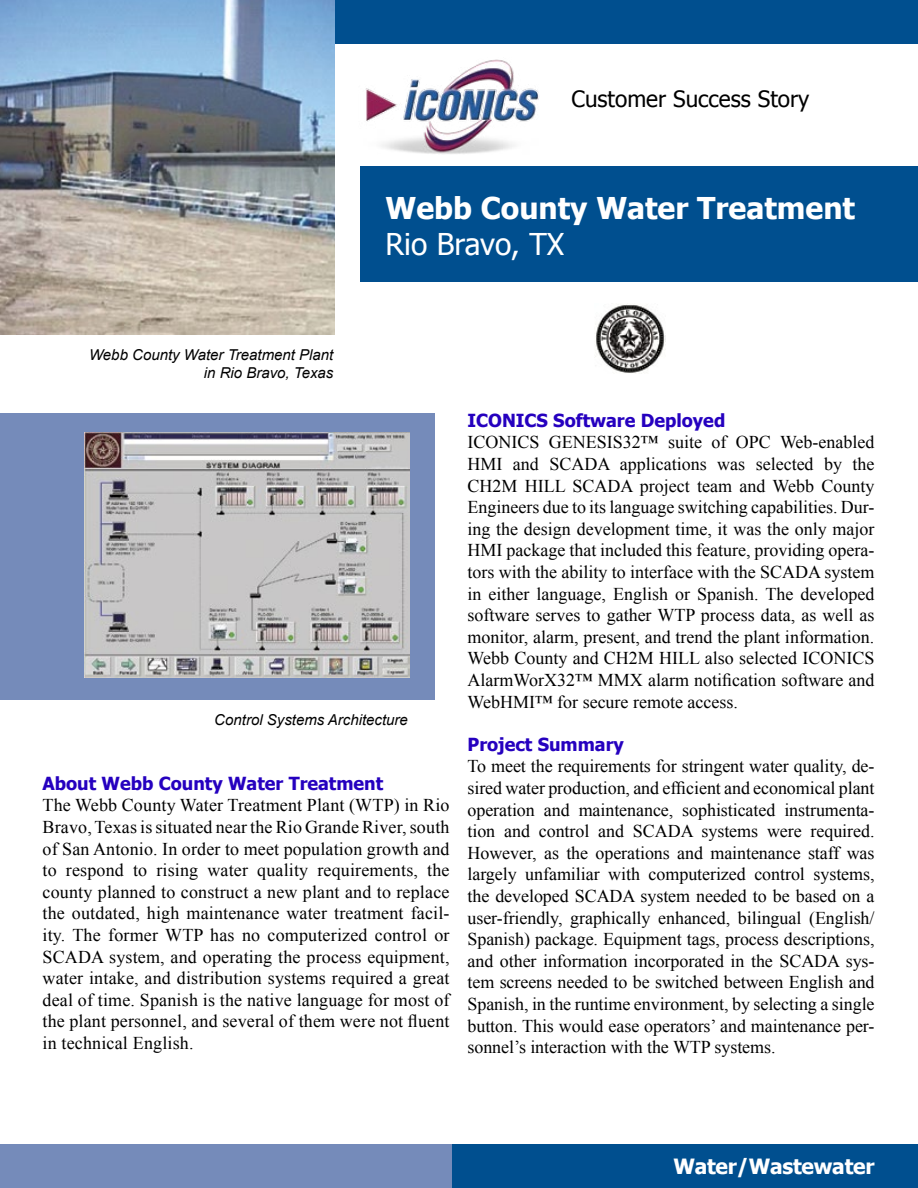
<style>
.page{position:relative;width:918px;height:1188px;background:#fff}
.page>*{position:absolute;margin:0;border:0;box-sizing:border-box;transform-origin:0 0}
.t1{font:700 30px "Tahoma";color:#fff}
.t2{font:30px "Tahoma";color:#fff}
.t3{font:22.5px "Tahoma";color:#000}
.t4{font:700 21px "Tahoma";letter-spacing:-.01em;color:#fff}
.t5{font:18px/21.6px "Times New Roman";color:#000;text-align:justify}
.t6{font:700 18px "Tahoma";color:#2500bf}
.t7{font:italic 15px/18px "Arial";color:#000;text-align:right}
</style>
<div class="page">
<img style="left:595px;top:305px;width:70px;height:68px">
<div style="left:0;top:413px;width:435px;height:286px;background:#758bba"></div>
<div style="left:0;top:0;width:918px;height:44px;background:#004f8f"></div>
<img style="left:366px;top:59px;width:173px;height:95px">
<div style="left:0;top:1144px;width:472px;height:44px;background:#758bba"></div>
<div style="left:452px;top:1144px;width:466px;height:44px;background:#004f8f"></div>
<div style="left:360px;top:167px;width:558px;height:115px;background:#004f8f"></div>
<img style="left:0;top:0;width:335px;height:335px">
<img style="left:84px;top:432px;width:326px;height:246px">
<p class="t3" style="left:572px;top:84px;width:240px">Customer Success Story</p>
<p class="t7" style="left:89px;top:346px;width:246px">Webb County Water Treatment Plant in Rio Bravo, Texas</p>
<h1 class="t1" style="left:386px;top:187px;width:471px">Webb County Water Treatment</h1>
<h1 class="t2" style="left:386px;top:224px;width:180px">Rio Bravo, TX</h1>
<p class="t7" style="left:214px;top:711px;width:195px">Control Systems Architecture</p>
<p class="t6" style="left:43px;top:771px;width:342px">About Webb County Water Treatment</p>
<p class="t5" style="left:43px;top:794px;width:409px">The Webb County Water Treatment Plant (WTP) in Rio Bravo, Texas is situated near the Rio Grande River, south of San Antonio. In order to meet population growth and to respond to rising water quality requirements, the county planned to construct a new plant and to replace the outdated, high maintenance water treatment facil&shy;ity. The former WTP has no computerized control or SCADA system, and operating the process equipment, water intake, and distribution systems required a great deal of time. Spanish is the native language for most of the plant personnel, and several of them were not fluent in technical English.</p>
<p class="t6" style="left:468px;top:408px;width:259px">ICONICS Software Deployed</p>
<p class="t5" style="left:468px;top:431px;width:409px">ICONICS GENESIS32™ suite of OPC Web-enabled HMI and SCADA applications was selected by the CH2M HILL SCADA project team and Webb County Engineers due to its language switching capabilities. Dur&shy;ing the design development time, it was the only major HMI package that included this feature, providing opera&shy;tors with the ability to interface with the SCADA system in either language, English or Spanish. The developed software serves to gather WTP process data, as well as monitor, alarm, present, and trend the plant information.<br>Webb County and CH2M HILL also selected ICONICS AlarmWorX32™ MMX alarm notification software and WebHMI™ for secure remote access.</p>
<p class="t6" style="left:468px;top:732px;width:158px">Project Summary</p>
<p class="t5" style="left:468px;top:755px;width:409px">To meet the requirements for stringent water quality, de&shy;sired water production, and efficient and economical plant operation and maintenance, sophisticated instrumenta&shy;tion and control and SCADA systems were required.<br>However, as the operations and maintenance staff was largely unfamiliar with computerized control systems, the developed SCADA system needed to be based on a user-friendly, graphically enhanced, bilingual (English/ Spanish) package. Equipment tags, process descriptions, and other information incorporated in the SCADA sys&shy;tem screens needed to be switched between English and Spanish, in the runtime environment, by selecting a single button. This would ease operators’ and maintenance per&shy;sonnel’s interaction with the WTP systems.</p>
<p class="t4" style="left:673px;top:1152px;width:203px">Water/Wastewater</p>
</div>
